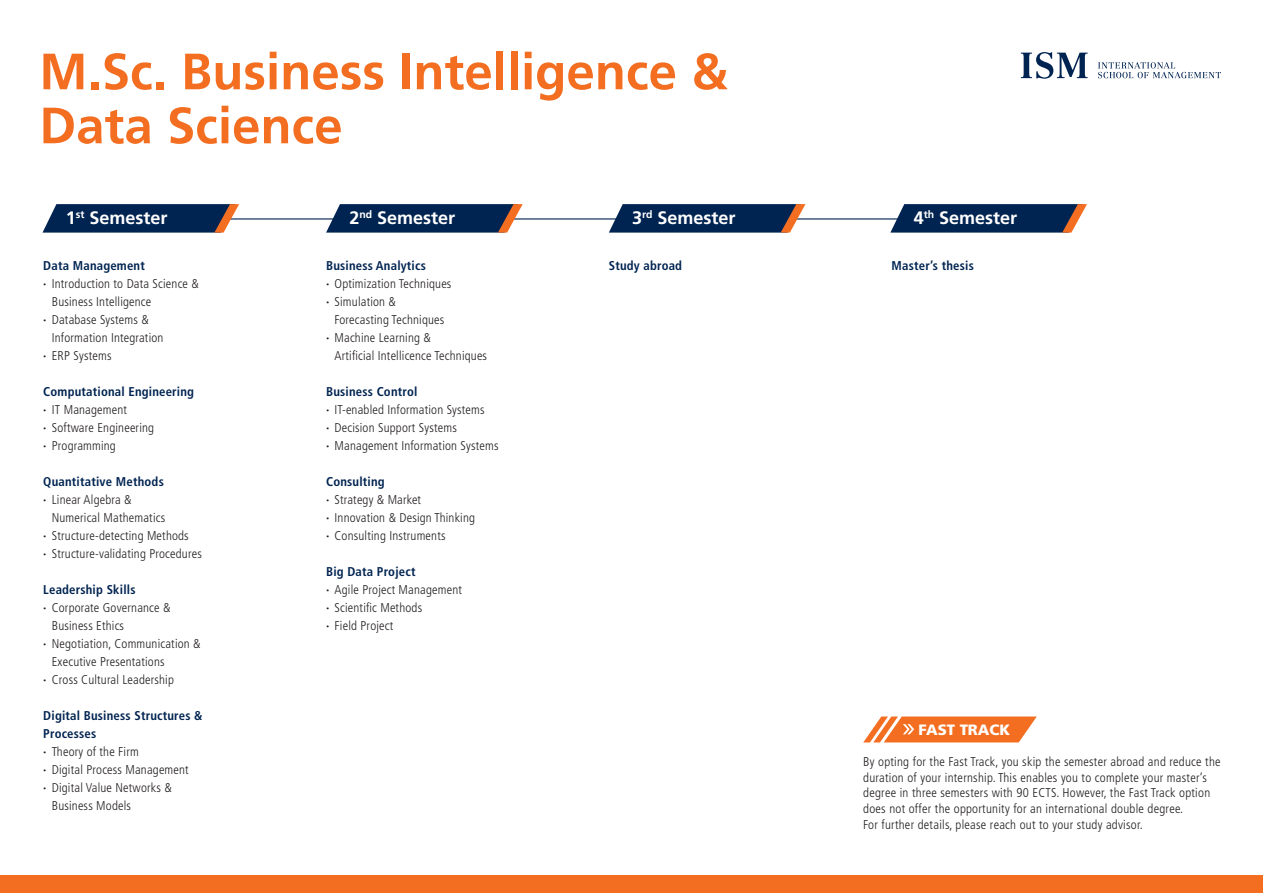
<style>
.page{position:relative;width:1263px;height:893px;background:#fff}
.page>*{position:absolute;margin:0;border:0;box-sizing:border-box;transform-origin:0 0}
.t1{font:700 51px "Frutiger LT Com";color:#f36e21}
.t2{font:700 18px "Frutiger LT Com";color:#fff}
.t3{font:900 15px "Frutiger LT Com";color:#fff}
._3_2_Fließtext_Aufzählung{font:300 condensed 12.75px/15.8px "Frutiger LT Std";letter-spacing:.015em;color:#231f20}
._3_1_Fließtext{font:700 condensed 12.75px/18px "Frutiger LT Std";letter-spacing:.015em;color:#002451}
._5_1_Studienablauf_Headline{font:700 condensed 12.75px "Frutiger LT Std";letter-spacing:.015em;color:#002451}
.t4{font:700 10.5px "Frutiger LT Com";color:#fff}
.s1{font-size:18px}
.s2{font-weight:700}
</style>
<div class="page">
<div style="left:0;top:876px;width:1263px;height:17px;background:#f36e21"></div>
<svg style="left:1021px;top:52px;width:66px;height:27px"></svg>
<svg style="left:1098px;top:62px;width:123px;height:16px"></svg>
<hr style="left:55px;top:218px;width:884px;height:2px;background:#002451">
<svg style="left:609px;top:204px;width:196px;height:29px;background:#20395d"></svg>
<svg style="left:326px;top:204px;width:197px;height:29px;background:#213a5e"></svg>
<svg style="left:43px;top:204px;width:196px;height:29px;background:#213a5d"></svg>
<svg style="left:890px;top:204px;width:197px;height:29px;background:#223b5e"></svg>
<svg style="left:863px;top:716px;width:174px;height:26px;background:#f58747"></svg>
<p class="t1" style="left:39px;top:42px;width:690px">M.Sc. Business Intelligence &amp;</p>
<p class="t1" style="left:39px;top:96px;width:305px">Data Science</p>
<p class="t2" style="left:66px;top:207px;width:103px">1<sup>st</sup> Semester</p>
<p class="t2" style="left:377px;top:207px;width:80px">Semester</p>
<p class="t2" style="left:914px;top:207px;width:105px">4<sup>th</sup> Semester</p>
<p class="_3_1_Fließtext" style="left:609px;top:257px;width:75px">Study abroad</p>
<p class="t4" style="left:359px;top:208px;width:14px">nd</p>
<p class="t4" style="left:632px;top:208px;width:22px"><span class="s1">3</span>rd</p>
<p class="t2" style="left:349px;top:207px;width:12px">2</p>
<p class="t2" style="left:657px;top:207px;width:80px">Semester</p>
<p class="_3_1_Fließtext" style="left:326px;top:257px;width:101px">Business Analytics</p>
<p class="_3_2_Fließtext_Aufzählung" style="left:326px;top:276px;width:127px"><span class="s2">·</span> Optimization Techniques</p>
<p class="_3_2_Fließtext_Aufzählung" style="left:326px;top:294px;width:71px"><span class="s2">·</span> Simulation &amp;</p>
<p class="_3_2_Fließtext_Aufzählung" style="left:335px;top:312px;width:111px">Forecasting Techniques</p>
<p class="_3_2_Fließtext_Aufzählung" style="left:326px;top:330px;width:106px"><span class="s2">·</span> Machine Learning &amp;</p>
<p class="_3_2_Fließtext_Aufzählung" style="left:335px;top:348px;width:154px">Artificial Intellicence Techniques</p>
<p class="_3_1_Fließtext" style="left:326px;top:383px;width:93px">Business Control</p>
<p class="_3_2_Fließtext_Aufzählung" style="left:326px;top:402px;width:160px"><span class="s2">·</span> IT-enabled Information Systems</p>
<p class="_3_2_Fließtext_Aufzählung" style="left:326px;top:420px;width:132px"><span class="s2">·</span> Decision Support Systems</p>
<p class="_3_2_Fließtext_Aufzählung" style="left:326px;top:438px;width:174px"><span class="s2">·</span> Management Information Systems</p>
<p class="_3_1_Fließtext" style="left:326px;top:473px;width:60px">Consulting</p>
<p class="_3_2_Fließtext_Aufzählung" style="left:326px;top:492px;width:97px"><span class="s2">·</span> Strategy &amp; Market</p>
<p class="_3_2_Fließtext_Aufzählung" style="left:326px;top:510px;width:151px"><span class="s2">·</span> Innovation &amp; Design Thinking</p>
<p class="_3_2_Fließtext_Aufzählung" style="left:326px;top:528px;width:121px"><span class="s2">·</span> Consulting Instruments</p>
<p class="_3_1_Fließtext" style="left:326px;top:563px;width:91px">Big Data Project</p>
<p class="_3_2_Fließtext_Aufzählung" style="left:326px;top:582px;width:137px"><span class="s2">·</span> Agile Project Management</p>
<p class="_3_2_Fließtext_Aufzählung" style="left:326px;top:600px;width:98px"><span class="s2">·</span> Scientific Methods</p>
<p class="_3_2_Fließtext_Aufzählung" style="left:326px;top:618px;width:69px"><span class="s2">·</span> Field Project</p>
<p class="_3_1_Fließtext" style="left:891px;top:257px;width:84px">Master’s thesis</p>
<p class="_5_1_Studienablauf_Headline" style="left:43px;top:258px;width:103px">Data Management</p>
<p class="_3_2_Fließtext_Aufzählung" style="left:52px;top:275px;width:148px;line-height:18px;text-indent:-9px"><span class="s2">·</span> Introduction to Data Science &amp;<br>Business Intelligence</p>
<p class="_3_2_Fließtext_Aufzählung" style="left:43px;top:312px;width:107px"><span class="s2">·</span> Database Systems &amp;</p>
<p class="_3_2_Fließtext_Aufzählung" style="left:52px;top:330px;width:113px">Information Integration</p>
<p class="_3_2_Fließtext_Aufzählung" style="left:43px;top:348px;width:70px"><span class="s2">·</span> ERP Systems</p>
<p class="_5_1_Studienablauf_Headline" style="left:43px;top:384px;width:152px">Computational Engineering</p>
<p class="_3_2_Fließtext_Aufzählung" style="left:43px;top:402px;width:85px"><span class="s2">·</span> IT Management</p>
<p class="_3_2_Fließtext_Aufzählung" style="left:43px;top:420px;width:112px"><span class="s2">·</span> Software Engineering</p>
<p class="_3_2_Fließtext_Aufzählung" style="left:43px;top:438px;width:74px"><span class="s2">·</span> Programming</p>
<p class="_3_1_Fließtext" style="left:43px;top:473px;width:122px">Quantitative Methods</p>
<p class="_3_2_Fließtext_Aufzählung" style="left:43px;top:492px;width:90px"><span class="s2">·</span> Linear Algebra &amp;</p>
<p class="_3_2_Fließtext_Aufzählung" style="left:52px;top:510px;width:115px">Numerical Mathematics</p>
<p class="_3_2_Fließtext_Aufzählung" style="left:43px;top:528px;width:147px"><span class="s2">·</span> Structure-detecting Methods</p>
<p class="_3_2_Fließtext_Aufzählung" style="left:43px;top:546px;width:160px"><span class="s2">·</span> Structure-validating Procedures</p>
<p class="_3_1_Fließtext" style="left:43px;top:581px;width:94px">Leadership Skills</p>
<p class="_3_2_Fließtext_Aufzählung" style="left:43px;top:600px;width:129px"><span class="s2">·</span> Corporate Governance &amp;</p>
<p class="_3_2_Fließtext_Aufzählung" style="left:52px;top:618px;width:74px">Business Ethics</p>
<p class="_3_2_Fließtext_Aufzählung" style="left:52px;top:635px;width:150px;line-height:18px;text-indent:-9px"><span class="s2">·</span> Negotiation, Communication &amp;<br>Executive Presentations</p>
<p class="_3_2_Fließtext_Aufzählung" style="left:43px;top:672px;width:132px"><span class="s2">·</span> Cross Cultural Leadership</p>
<p class="_3_1_Fließtext" style="left:43px;top:707px;width:161px">Digital Business Structures &amp;<br>Processes</p>
<p class="_3_2_Fließtext_Aufzählung" style="left:43px;top:744px;width:97px"><span class="s2">·</span> Theory of the Firm</p>
<p class="_3_2_Fließtext_Aufzählung" style="left:43px;top:762px;width:147px"><span class="s2">·</span> Digital Process Management</p>
<p class="_3_2_Fließtext_Aufzählung" style="left:43px;top:780px;width:130px"><span class="s2">·</span> Digital Value Networks &amp;</p>
<p class="_3_2_Fließtext_Aufzählung" style="left:52px;top:798px;width:81px">Business Models</p>
<p class="t3" style="left:918px;top:720px;width:93px">FAST TRACK</p>
<p class="_3_2_Fließtext_Aufzählung" style="left:863px;top:754px;width:359px">By opting for the Fast Track, you skip the semester abroad and reduce the duration of your internship. This enables you to complete your master’s degree in three semesters with 90 ECTS. However, the Fast Track option does not offer the opportunity for an international double degree.<br>For further details, please reach out to your study advisor.</p>
</div>
